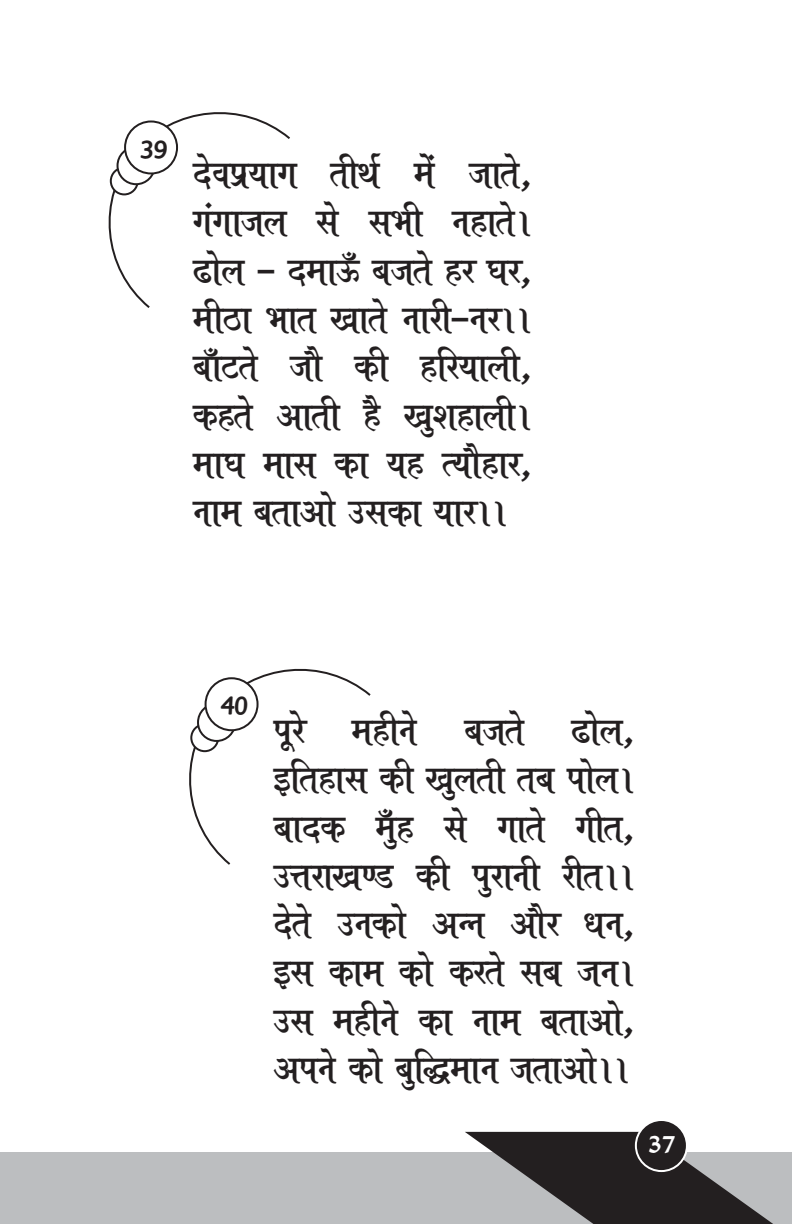
<style>
.page{position:relative;width:792px;height:1224px;background:#fff}
.page>*{position:absolute;margin:0;border:0;box-sizing:border-box;transform-origin:0 0}
.t1{font:700 44px/48.2px "AA Tripti";color:#231f20;text-align:justify}
.t2{font:700 36px "AA Tripti";color:#231f20}
.t3{font:700 32px "AA Text";color:#fff}
</style>
<div class="page">
<svg style="left:108px;top:112px;width:182px;height:196px"></svg>
<svg style="left:110px;top:167px;width:29px;height:28px"></svg>
<svg style="left:117px;top:146px;width:39px;height:39px"></svg>
<div style="left:124px;top:120px;width:54px;height:54px;background:#fff;border:2px solid #231f20;border-radius:50%"></div>
<svg style="left:189px;top:668px;width:182px;height:197px"></svg>
<svg style="left:190px;top:723px;width:29px;height:29px"></svg>
<svg style="left:197px;top:703px;width:39px;height:39px"></svg>
<div style="left:205px;top:677px;width:54px;height:54px;background:#fff;border:2px solid #231f20;border-radius:50%"></div>
<div style="left:2px;top:1152px;width:790px;height:72px;background:#bcbec0"></div>
<svg style="left:465px;top:1132px;width:308px;height:92px"></svg>
<div style="left:635px;top:1119px;width:53px;height:53px;background:#231f20;border:2px solid #fff;border-radius:50%"></div>
<hr style="left:0;top:1152px;width:2px;height:72px;background:#bcbec0">
<p class="t2" style="left:141px;top:135px;width:27px">39</p>
<p class="t1" style="left:193px;top:155px;width:339px">nsoiz;kx rhFkZ esa tkrs] xaxkty ls lHkh ugkrsA &lt;ksy &amp; nekÅ¡ ctrs gj ?kj] ehBk Hkkr [kkrs ukjh&amp;ujAA ck¡Vrs tkS dh gfj;kyh] dgrs vkrh gS [kq'kgkyhA ek?k ekl dk ;g R;kSgkj] uke crkvks mldk ;kjAA</p>
<p class="t2" style="left:221px;top:691px;width:27px">40</p>
<p class="t1" style="left:274px;top:712px;width:362px">iwjs eghus ctrs &lt;ksy] bfrgkl dh [kqyrh rc iksyA cknd eq¡g ls xkrs xhr] mÙkjk[k.M dh iqjkuh jhrAA nsrs mudks vUu vkSj /ku] bl dke dks djrs lc tuA ml eghus dk uke crkvks] vius dks cqf¼eku trkvksAA</p>
<p class="t3" style="left:648px;top:1123px;width:30px">37</p>
</div>
